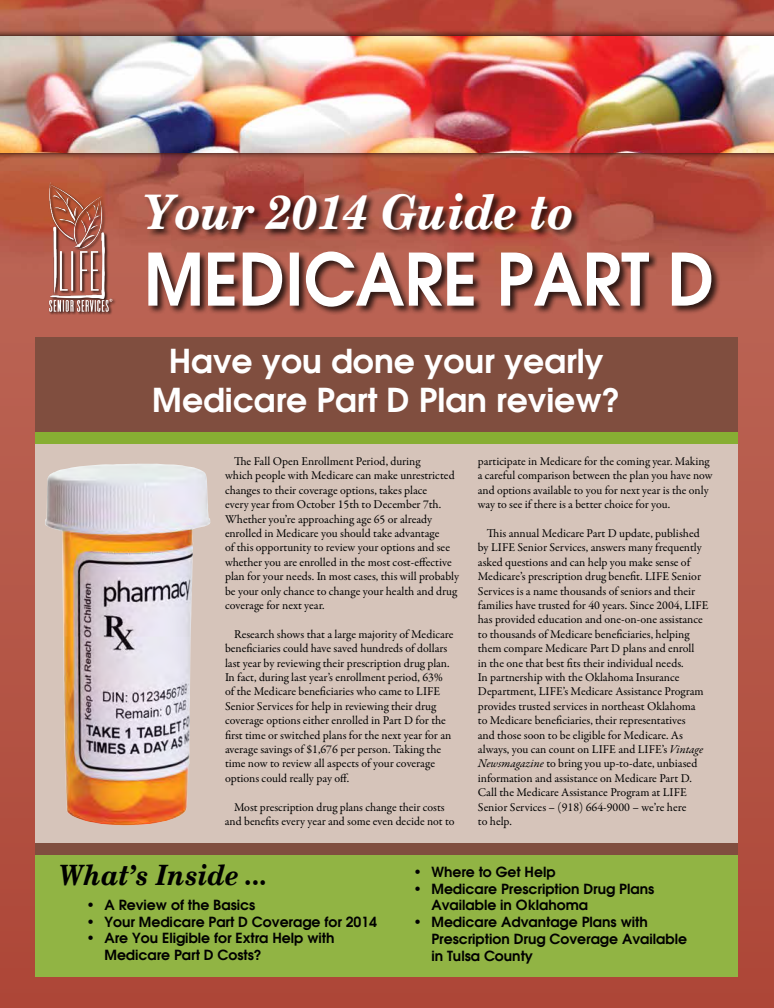
<style>
.page{position:relative;width:774px;height:1008px;background:#fff}
.page>*{position:absolute;margin:0;border:0;box-sizing:border-box;transform-origin:0 0}
.t1{font:600 71.8px "Avant Garde";color:#fff;scale:.93 1}
.t2{font:italic 700 47.8px "New Century Schlbk";color:#fff;scale:.93 1}
.t3{font:600 33px/39.6px "Avant Garde";color:#fff;text-align:center}
.t4{font:italic 700 28.1px "New Century Schlbk";color:#000;scale:.93 1}
.t5{font:600 14px/16.8px "Avant Garde";color:#000}
.t6{font:12px/14.4px "Garamond Premr Pro";color:#000}
.s1{font-style:italic}
</style>
<div class="page">
<img style="left:0;top:0;width:774px;height:1008px">
<div style="left:35px;top:338px;width:703px;height:94px;background:#804e3f"></div>
<div style="left:35px;top:442px;width:703px;height:402px;background:#d6c4ba"></div>
<div style="left:144px;top:192px;width:577px;height:124px;background:#000;opacity:.75"></div>
<div style="left:49px;top:182px;width:68px;height:133px;background:#000;opacity:.75"></div>
<img style="left:47px;top:180px;width:67px;height:133px">
<img style="left:45px;top:464px;width:166px;height:362px">
<div style="left:35px;top:432px;width:703px;height:11px;background:#87ae33"></div>
<div style="left:35px;top:855px;width:703px;height:121px;background:#91b444"></div>
<div style="left:35px;top:844px;width:703px;height:11px;background:#804e3f"></div>
<div style="left:0;top:29px;width:774px;height:130px;background:#000;opacity:.75"></div>
<img style="left:0;top:36px;width:774px;height:117px">
<h2 class="t2" style="left:144px;top:181px;width:463px">Your 2014 Guide to</h2>
<h1 class="t1" style="left:144px;top:232px;width:607px">Medicare Part D</h1>
<h3 class="t3" style="left:152px;top:341px;width:469px">Have you done your yearly<br>Medicare Part D Plan review?</h3>
<p class="t6" style="left:225px;top:454px;width:236px;text-indent:9px">The Fall Open Enrollment Period, during<br>which people with Medicare can make unrestricted changes to their coverage options, takes place<br>every year from October 15th to December 7th.<br>Whether you’re approaching age 65 or already enrolled in Medicare you should take advantage<br>of this opportunity to review your options and see whether you are enrolled in the most cost-effective plan for your needs. In most cases, this will probably be your only chance to change your health and drug coverage for next year.</p>
<p class="t6" style="left:225px;top:627px;width:230px;text-indent:9px">Research shows that a large majority of Medicare beneficiaries could have saved hundreds of dollars last year by reviewing their prescription drug plan.<br>In fact, during last year’s enrollment period, 63% of the Medicare beneficiaries who came to LIFE Senior Services for help in reviewing their drug coverage options either enrolled in Part D for the first time or switched plans for the next year for an average savings of $1,676 per person. Taking the time now to review all aspects of your coverage options could really pay off.</p>
<p class="t6" style="left:225px;top:800px;width:231px;text-align:center">Most prescription drug plans change their costs and benefits every year and some even decide not to</p>
<p class="t6" style="left:478px;top:454px;width:236px">participate in Medicare for the coming year. Making a careful comparison between the plan you have now and options available to you for next year is the only way to see if there is a better choice for you.</p>
<p class="t6" style="left:478px;top:526px;width:232px;text-indent:9px">This annual Medicare Part D update, published by LIFE Senior Services, answers many frequently asked questions and can help you make sense of Medicare’s prescription drug benefit. LIFE Senior Services is a name thousands of seniors and their families have trusted for 40 years. Since 2004, LIFE has provided education and one-on-one assistance to thousands of Medicare beneficiaries, helping them compare Medicare Part D plans and enroll<br>in the one that best fits their individual needs.<br>In partnership with the Oklahoma Insurance Department, LIFE’s Medicare Assistance Program provides trusted services in northeast Oklahoma<br>to Medicare beneficiaries, their representatives<br>and those soon to be eligible for Medicare. As always, you can count on LIFE and LIFE’s <span class="s1">Vintage Newsmagazine</span> to bring you up-to-date, unbiased information and assistance on Medicare Part D.<br>Call the Medicare Assistance Program at LIFE Senior Services – (918) 664-9000 – we’re here<br>to help.</p>
<h3 class="t4" style="left:59px;top:858px;width:227px">What’s Inside ...</h3>
<p class="t5" style="left:413px;top:863px;width:144px">• Where to Get Help</p>
<p class="t5" style="left:431px;top:880px;width:224px;text-indent:-18px">• Medicare Prescription Drug Plans<br>Available in Oklahoma</p>
<p class="t5" style="left:431px;top:913px;width:257px;text-indent:-18px">• Medicare Advantage Plans with<br>Prescription Drug Coverage Available in Tulsa County</p>
<p class="t5" style="left:86px;top:896px;width:170px">• A Review of the Basics</p>
<p class="t5" style="left:86px;top:913px;width:292px">• Your Medicare Part D Coverage for 2014</p>
<p class="t5" style="left:104px;top:930px;width:232px;text-indent:-18px">• Are You Eligible for Extra Help with<br>Medicare Part D Costs?</p>
</div>
